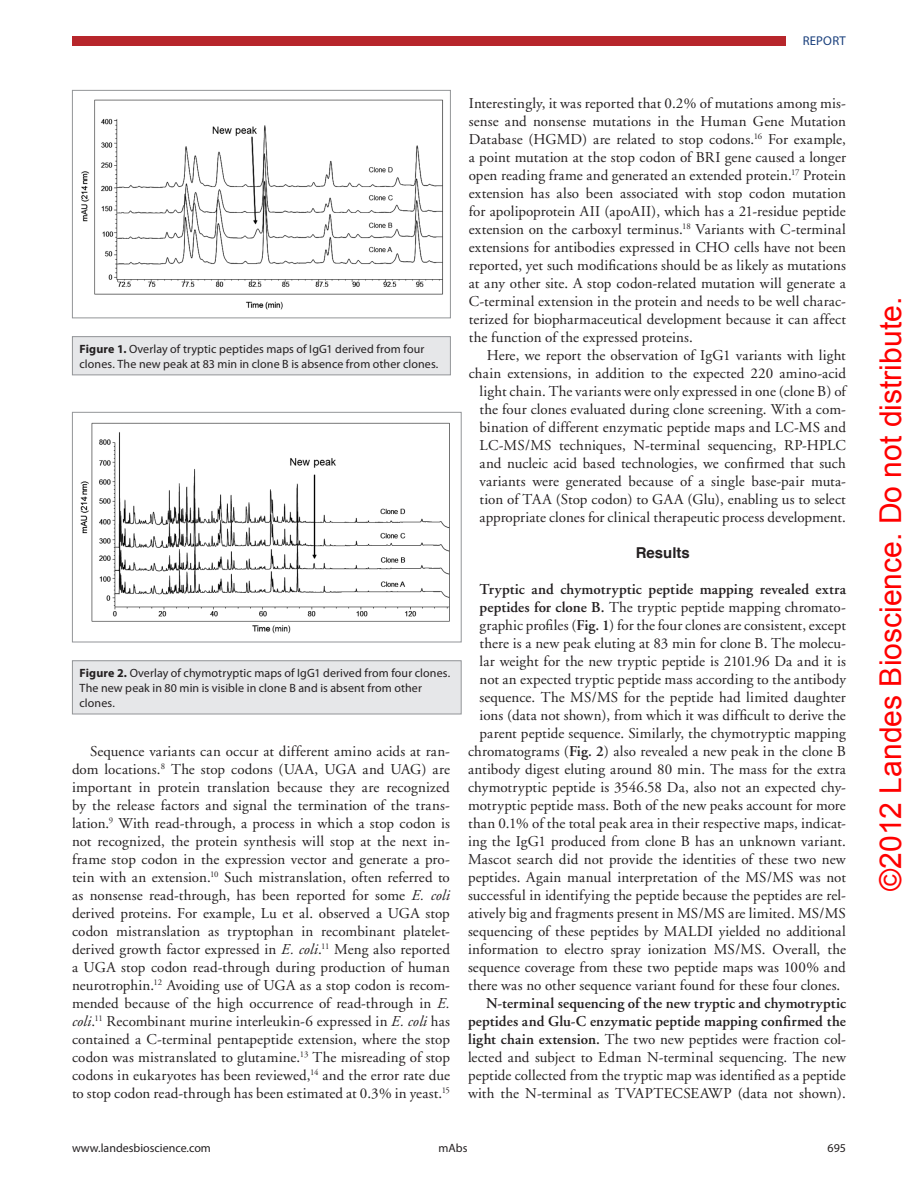
<style>
.page{position:relative;width:918px;height:1188px;background:#fff}
.page>*{position:absolute;margin:0;border:0;box-sizing:border-box;transform-origin:0 0}
.t1{font:30.15px "Arial";color:#f00}
.t2{font:15px/18px "Adobe Garamond";letter-spacing:.005em;color:#231f20;text-align:justify}
.t3{font:600 15px "Adobe Garamond";letter-spacing:.01em;color:#231f20}
.t4{font:700 15px "Helvetica";color:#231f20}
.t5{font:12.75px "Myriad Pro";letter-spacing:.02em;color:#193f7c}
.t6{font:12px/15px "Myriad Pro";letter-spacing:.005em;color:#231f20}
.s1{font-weight:700}
.s2{font-style:italic}
.s3{font-weight:600}
</style>
<div class="page">
<div style="left:72px;top:36px;width:714px;height:10px;background:#b7262b"></div>
<img style="left:81px;top:99px;width:362px;height:211px">
<div style="left:72px;top:90px;width:379px;height:228px;border:1px solid #939598"></div>
<div style="left:72px;top:337px;width:378px;height:38px;background:#e6e7e9"></div>
<div style="left:72px;top:336px;width:379px;height:39px;border:1px solid #939598"></div>
<div style="left:72px;top:661px;width:389px;height:53px;background:#e6e7e9"></div>
<div style="left:72px;top:660px;width:390px;height:54px;border:1px solid #939598"></div>
<img style="left:80px;top:422px;width:370px;height:212px">
<div style="left:72px;top:412px;width:390px;height:230px;border:1px solid #939598"></div>
<p class="t5" style="left:803px;top:33px;width:45px">Report</p>
<p class="t6" style="left:80px;top:341px;width:360px"><span class="s1">Figure 1.</span> Overlay of tryptic peptides maps of IgG1 derived from four clones. The new peak at 83 min in clone B is absence from other clones.</p>
<p class="t6" style="left:80px;top:665px;width:372px"><span class="s1">Figure 2.</span> Overlay of chymotryptic maps of IgG1 derived from four clones.<br>The new peak in 80 min is visible in clone B and is absent from other clones.</p>
<p class="t2" style="left:72px;top:743px;width:380px;text-indent:18px">Sequence variants can occur at different amino acids at ran&shy;dom locations.<sup>8</sup> The stop codons (UAA, UGA and UAG) are important in protein translation because they are recognized by the release factors and signal the termination of the trans&shy;lation.<sup>9</sup> With read-through, a process in which a stop codon is not recognized, the protein synthesis will stop at the next in&shy;frame stop codon in the expression vector and generate a pro&shy;tein with an extension.<sup>10</sup> Such mistranslation, often referred to as nonsense read-through, has been reported for some <span class="s2">E. coli </span>derived proteins. For example, Lu et al. observed a UGA stop codon mistranslation as tryptophan in recombinant platelet&shy;derived growth factor expressed in <span class="s2">E. coli</span>.<sup>11</sup> Meng also reported a UGA stop codon read-through during production of human neurotrophin.<sup>12</sup> Avoiding use of UGA as a stop codon is recom&shy;mended because of the high occurrence of read-through in <span class="s2">E. coli</span>.<sup>11</sup> Recombinant murine interleukin-6 expressed in <span class="s2">E. coli</span> has contained a C-terminal pentapeptide extension, where the stop codon was mistranslated to glutamine.<sup>13</sup> The misreading of stop codons in eukaryotes has been reviewed,<sup>14</sup> and the error rate due to stop codon read-through has been estimated at 0.3% in yeast.<sup>15</sup></p>
<p class="t2" style="left:469px;top:95px;width:379px">Interestingly, it was reported that 0.2% of mutations among mis&shy;sense and nonsense mutations in the Human Gene Mutation Database (HGMD) are related to stop codons.<sup>16</sup> For example, a point mutation at the stop codon of BRI gene caused a longer open reading frame and generated an extended protein.<sup>17</sup> Protein extension has also been associated with stop codon mutation for apolipoprotein AII (apoAII), which has a 21-residue peptide extension on the carboxyl terminus.<sup>18</sup> Variants with C-terminal extensions for antibodies expressed in CHO cells have not been reported, yet such modifications should be as likely as mutations at any other site. A stop codon-related mutation will generate a C-terminal extension in the protein and needs to be well charac&shy;terized for biopharmaceutical development because it can affect the function of the expressed proteins.</p>
<p class="t2" style="left:469px;top:347px;width:379px;text-align:right">Here, we report the observation of IgG1 variants with light chain extensions, in addition to the expected 220 amino-acid light chain. The variants were only expressed in one (clone B) of the four clones evaluated during clone screening. With a com&shy;bination of different enzymatic peptide maps and LC-MS and LC-MS/MS techniques, N-terminal sequencing, RP-HPLC and nucleic acid based technologies, we confirmed that such variants were generated because of a single base-pair muta&shy;tion of TAA (Stop codon) to GAA (Glu), enabling us to select appropriate clones for clinical therapeutic process development.</p>
<p class="t4" style="left:636px;top:541px;width:56px">Results</p>
<p class="t3" style="left:480px;top:581px;width:368px">Tryptic and chymotryptic peptide mapping revealed extra</p>
<p class="t2" style="left:480px;top:599px;width:368px"><span class="s3">peptides for clone B.</span> The tryptic peptide mapping chromato-</p>
<p class="t2" style="left:480px;top:617px;width:368px">graphic profiles (<span class="s3">Fig. 1</span>) for the four clones are consistent, except</p>
<p class="t2" style="left:480px;top:635px;width:368px">there is a new peak eluting at 83 min for clone B. The molecu-</p>
<p class="t2" style="left:480px;top:653px;width:368px">lar weight for the new tryptic peptide is 2101.96 Da and it is</p>
<p class="t2" style="left:480px;top:671px;width:368px">not an expected tryptic peptide mass according to the antibody</p>
<p class="t2" style="left:480px;top:689px;width:368px">sequence. The MS/MS for the peptide had limited daughter</p>
<p class="t2" style="left:480px;top:707px;width:368px">ions (data not shown), from which it was difficult to derive the</p>
<p class="t2" style="left:480px;top:725px;width:368px">parent peptide sequence. Similarly, the chymotryptic mapping</p>
<p class="t2" style="left:468px;top:743px;width:380px">chromatograms (<span class="s3">Fig. 2</span>) also revealed a new peak in the clone B</p>
<p class="t2" style="left:468px;top:761px;width:379px">antibody digest eluting around 80 min. The mass for the extra</p>
<p class="t2" style="left:468px;top:779px;width:379px">chymotryptic peptide is 3546.58 Da, also not an expected chy-</p>
<p class="t2" style="left:468px;top:797px;width:379px">motryptic peptide mass. Both of the new peaks account for more</p>
<p class="t2" style="left:468px;top:815px;width:379px">than 0.1% of the total peak area in their respective maps, indicat-</p>
<p class="t2" style="left:468px;top:833px;width:379px">ing the IgG1 produced from clone B has an unknown variant.</p>
<p class="t2" style="left:468px;top:851px;width:379px">Mascot search did not provide the identities of these two new</p>
<p class="t2" style="left:468px;top:869px;width:379px">peptides. Again manual interpretation of the MS/MS was not</p>
<p class="t2" style="left:468px;top:887px;width:379px">successful in identifying the peptide because the peptides are rel-</p>
<p class="t2" style="left:468px;top:905px;width:379px">atively big and fragments present in MS/MS are limited. MS/MS</p>
<p class="t2" style="left:468px;top:923px;width:379px">sequencing of these peptides by MALDI yielded no additional</p>
<p class="t2" style="left:468px;top:941px;width:379px">information to electro spray ionization MS/MS. Overall, the</p>
<p class="t2" style="left:468px;top:959px;width:379px">sequence coverage from these two peptide maps was 100% and</p>
<p class="t2" style="left:468px;top:977px;width:374px">there was no other sequence variant found for these four clones.</p>
<p class="t2" style="left:468px;top:995px;width:379px;text-indent:18px"><span class="s3">N-terminal sequencing of the new tryptic and chymotryptic peptides and Glu-C enzymatic peptide mapping confirmed the light chain extension.</span> The two new peptides were fraction col&shy;lected and subject to Edman N-terminal sequencing. The new peptide collected from the tryptic map was identified as a peptide with the N-terminal as TVAPTECSEAWP (data not shown).</p>
<p class="t6" style="left:72px;top:1140px;width:140px">www.landesbioscience.com</p>
<p class="t6" style="left:439px;top:1140px;width:30px">mAbs</p>
<p class="t6" style="left:828px;top:1140px;width:20px">695</p>
<h1 class="t1" style="left:871px;top:891px;width:595px;rotate:-90deg">©2012 Landes Bioscience. Do not distribute.</h1>
</div>
